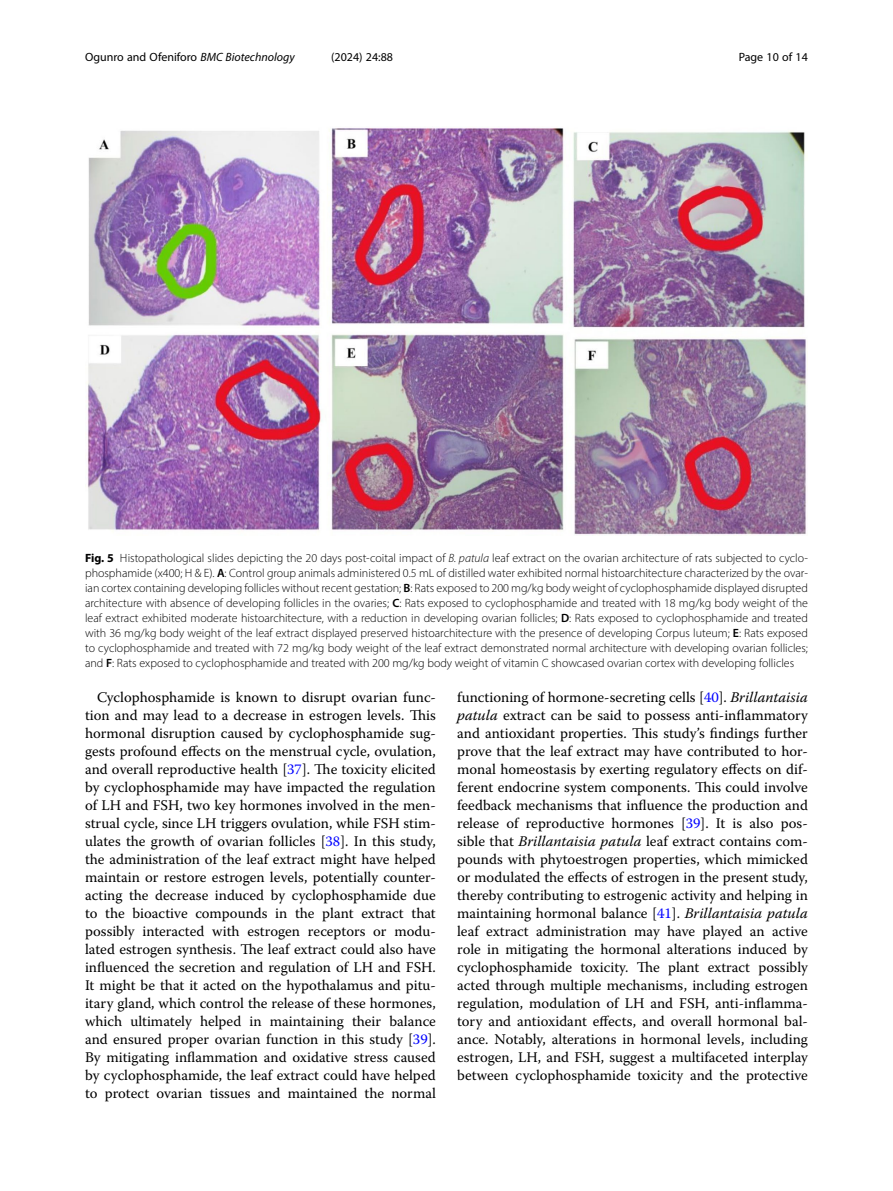
<style>
.page{position:relative;width:893px;height:1191px;background:#fff}
.page>*{position:absolute;margin:0;border:0;box-sizing:border-box;transform-origin:0 0}
.Body_Text_Indent{font:14.7px/18px "Warnock Pro";color:#000;text-align:justify}
.Figure_Caption{font:300 12px/15px "Myriad Pro";color:#000;text-align:justify}
.t1{font:12px "Myriad Pro";color:#000}
.s1{font-style:italic}
.s2{font-weight:700}
.s3{font-weight:600}
.s4{color:#00f}
</style>
<div class="page">
<img style="left:87px;top:128px;width:721px;height:407px">
<p class="t1" style="left:85px;top:50px;width:211px">Ogunro and Ofeniforo <span class="s1">BMC Biotechnology</span></p>
<p class="t1" style="left:331px;top:50px;width:63px">(2024) 24:88</p>
<p class="t1" style="left:739px;top:50px;width:71px">Page 10 of 14</p>
<p class="Figure_Caption" style="left:85px;top:550px;width:724px"><span class="s2">Fig. 5</span> Histopathological slides depicting the 20 days post-coital impact of <span class="s1">B. patula</span> leaf extract on the ovarian architecture of rats subjected to cyclo&shy;phosphamide (x400; H &amp; E). <span class="s3">A</span>: Control group animals administered 0.5 mL of distilled water exhibited normal histoarchitecture characterized by the ovar&shy;ian cortex containing developing follicles without recent gestation; <span class="s3">B</span>: Rats exposed to 200 mg/kg body weight of cyclophosphamide displayed disrupted architecture with absence of developing follicles in the ovaries; <span class="s3">C</span>: Rats exposed to cyclophosphamide and treated with 18 mg/kg body weight of the leaf extract exhibited moderate histoarchitecture, with a reduction in developing ovarian follicles; <span class="s3">D</span>: Rats exposed to cyclophosphamide and treated with 36 mg/kg body weight of the leaf extract displayed preserved histoarchitecture with the presence of developing Corpus luteum; <span class="s3">E</span>: Rats exposed to cyclophosphamide and treated with 72 mg/kg body weight of the leaf extract demonstrated normal architecture with developing ovarian follicles; and <span class="s3">F</span>: Rats exposed to cyclophosphamide and treated with 200 mg/kg body weight of vitamin C showcased ovarian cortex with developing follicles</p>
<p class="Body_Text_Indent" style="left:85px;top:688px;width:352px;text-indent:12px">Cyclophosphamide is known to disrupt ovarian func&shy;tion and may lead to a decrease in estrogen levels. This hormonal disruption caused by cyclophosphamide sug&shy;gests profound effects on the menstrual cycle, ovulation, and overall reproductive health [<span class="s4">37</span>]. The toxicity elicited by cyclophosphamide may have impacted the regulation of LH and FSH, two key hormones involved in the men&shy;strual cycle, since LH triggers ovulation, while FSH stim&shy;ulates the growth of ovarian follicles [<span class="s4">38</span>]. In this study, the administration of the leaf extract might have helped maintain or restore estrogen levels, potentially counter&shy;acting the decrease induced by cyclophosphamide due to the bioactive compounds in the plant extract that possibly interacted with estrogen receptors or modu&shy;lated estrogen synthesis. The leaf extract could also have influenced the secretion and regulation of LH and FSH.<br>It might be that it acted on the hypothalamus and pitu&shy;itary gland, which control the release of these hormones, which ultimately helped in maintaining their balance and ensured proper ovarian function in this study [<span class="s4">39</span>].<br>By mitigating inflammation and oxidative stress caused by cyclophosphamide, the leaf extract could have helped to protect ovarian tissues and maintained the normal</p>
<p class="Body_Text_Indent" style="left:457px;top:688px;width:352px">functioning of hormone-secreting cells [<span class="s4">40</span>]. <span class="s1">Brillantaisia patula</span> extract can be said to possess anti-inflammatory and antioxidant properties. This study’s findings further prove that the leaf extract may have contributed to hor&shy;monal homeostasis by exerting regulatory effects on dif&shy;ferent endocrine system components. This could involve feedback mechanisms that influence the production and release of reproductive hormones [<span class="s4">39</span>]. It is also pos&shy;sible that <span class="s1">Brillantaisia patula</span> leaf extract contains com&shy;pounds with phytoestrogen properties, which mimicked or modulated the effects of estrogen in the present study, thereby contributing to estrogenic activity and helping in maintaining hormonal balance [<span class="s4">41</span>]. <span class="s1">Brillantaisia patula </span>leaf extract administration may have played an active role in mitigating the hormonal alterations induced by cyclophosphamide toxicity. The plant extract possibly acted through multiple mechanisms, including estrogen regulation, modulation of LH and FSH, anti-inflamma&shy;tory and antioxidant effects, and overall hormonal bal&shy;ance. Notably, alterations in hormonal levels, including estrogen, LH, and FSH, suggest a multifaceted interplay between cyclophosphamide toxicity and the protective</p>
</div>
